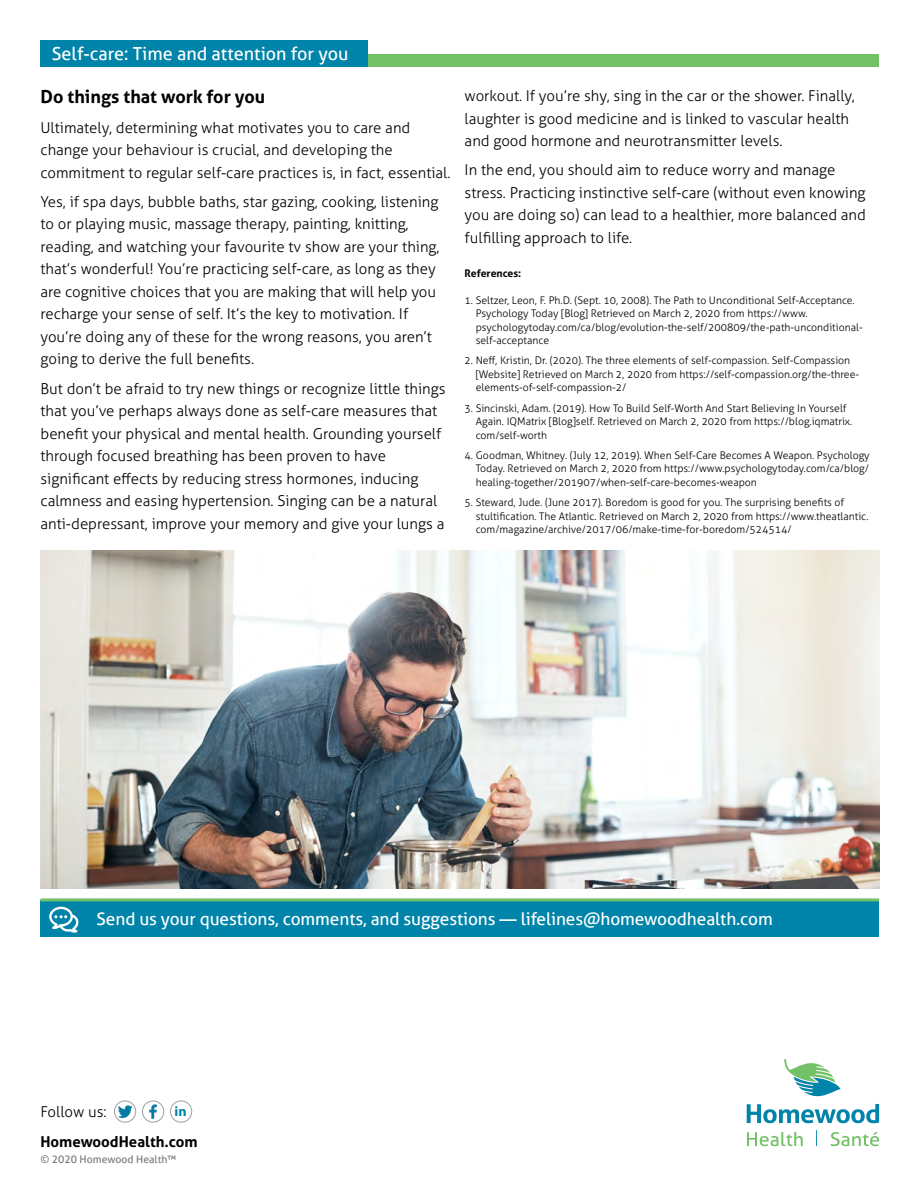
<style>
.page{position:relative;width:918px;height:1188px;background:#fff}
.page>*{position:absolute;margin:0;border:0;box-sizing:border-box;transform-origin:0 0}
.t1{font:18px "Aller";color:#fff}
.t2{font:700 18px "Aller";color:#000}
.t3{font:17.25px "Aller";letter-spacing:-.005em;color:#fff}
.t4{font:300 15px/22.5px "Aller";color:#000}
.t5{font:700 15px "Aller";color:#000}
.t6{font:700 14.1px "Myriad Pro";color:#0083a8}
.t7{font:300 10.5px/13.5px "Aller";color:#000}
.t8{font:10.5px "Aller";color:#797a7d}
.t9{font:700 10.5px "Aller";color:#000}
</style>
<div class="page">
<svg style="left:747px;top:1059px;width:132px;height:64px"></svg>
<svg style="left:747px;top:1132px;width:56px;height:14px"></svg>
<svg style="left:831px;top:1132px;width:48px;height:14px"></svg>
<svg style="left:816px;top:1130px;width:1px;height:16px"></svg>
<div style="left:52px;top:54px;width:827px;height:13px;background:#73c167"></div>
<div style="left:40px;top:40px;width:328px;height:27px;background:#0084a9"></div>
<img style="left:41px;top:551px;width:838px;height:337px">
<div style="left:40px;top:901px;width:839px;height:36px;background:#0084a9"></div>
<hr style="left:40px;top:898px;width:839px;height:3px;background:#73c167">
<svg style="left:49px;top:907px;width:30px;height:26px"></svg>
<img style="left:117px;top:1104px;width:16px;height:15px">
<div style="left:114px;top:1101px;width:22px;height:21px;border:1px solid #9d9fa2;border-radius:50%"></div>
<img style="left:142px;top:1101px;width:22px;height:21px;border-radius:11px">
<div style="left:142px;top:1101px;width:22px;height:21px;border:1px solid #9d9fa2;border-radius:50%"></div>
<div style="left:170px;top:1101px;width:22px;height:21px;border:1px solid #9d9fa2;border-radius:50%"></div>
<p class="t1" style="left:52px;top:43px;width:298px">Self-care: Time and attention for you</p>
<p class="t2" style="left:40px;top:86px;width:226px">Do things that work for you</p>
<p class="t4" style="left:40px;top:116px;width:412px">Ultimately, determining what motivates you to care and change your behaviour is crucial, and developing the commitment to regular self-care practices is, in fact, essential.</p>
<p class="t4" style="left:40px;top:190px;width:401px">Yes, if spa days, bubble baths, star gazing, cooking, listening to or playing music, massage therapy, painting, knitting, reading, and watching your favourite tv show are your thing, that’s wonderful! You’re practicing self-care, as long as they are cognitive choices that you are making that will help you recharge your sense of self. It’s the key to motivation. If you’re doing any of these for the wrong reasons, you aren’t going to derive the full benefits.</p>
<p class="t4" style="left:40px;top:377px;width:406px">But don’t be afraid to try new things or recognize little things that you’ve perhaps always done as self-care measures that benefit your physical and mental health. Grounding yourself through focused breathing has been proven to have significant effects by reducing stress hormones, inducing calmness and easing hypertension. Singing can be a natural anti-depressant, improve your memory and give your lungs a</p>
<p class="t4" style="left:465px;top:85px;width:392px">workout. If you’re shy, sing in the car or the shower. Finally, laughter is good medicine and is linked to vascular health and good hormone and neurotransmitter levels.</p>
<p class="t4" style="left:465px;top:159px;width:403px">In the end, you should aim to reduce worry and manage stress. Practicing instinctive self-care (without even knowing you are doing so) can lead to a healthier, more balanced and fulfilling approach to life.</p>
<p class="t9" style="left:465px;top:266px;width:58px">References:</p>
<p class="t7" style="left:476px;top:293px;width:389px;text-indent:-11px">1. Seltzer, Leon, F. Ph.D. (Sept. 10, 2008). The Path to Unconditional Self-Acceptance.<br>Psychology Today [Blog] Retrieved on March 2, 2020 from https://www. psychologytoday.com/ca/blog/evolution-the-self/200809/the-path-unconditional&shy;self-acceptance</p>
<p class="t7" style="left:476px;top:354px;width:385px;text-indent:-11px">2. Neff, Kristin, Dr. (2020). The three elements of self-compassion. Self-Compassion [Website] Retrieved on March 2, 2020 from https://self-compassion.org/the-three&shy;elements-of-self-compassion-2/</p>
<p class="t7" style="left:476px;top:401px;width:378px;text-indent:-11px">3. Sincinski, Adam. (2019). How To Build Self-Worth And Start Believing In Yourself<br>Again. IQMatrix [Blog]self. Retrieved on March 2, 2020 from https://blog.iqmatrix. com/self-worth</p>
<p class="t7" style="left:476px;top:448px;width:395px;text-align:justify;text-indent:-11px">4. Goodman, Whitney. (July 12, 2019). When Self-Care Becomes A Weapon. Psychology Today. Retrieved on March 2, 2020 from https://www.psychologytoday.com/ca/blog/ healing-together/201907/when-self-care-becomes-weapon</p>
<p class="t7" style="left:476px;top:496px;width:394px;text-indent:-11px">5. Steward, Jude. (June 2017). Boredom is good for you. The surprising benefits of stultification. The Atlantic. Retrieved on March 2, 2020 from https://www.theatlantic. com/magazine/archive/2017/06/make-time-for-boredom/524514/</p>
<p class="t3" style="left:97px;top:909px;width:678px">Send us your questions, comments, and suggestions — lifelines@homewoodhealth.com</p>
<p class="t4" style="left:40px;top:1101px;width:68px">Follow us:</p>
<p class="t6" style="left:175px;top:1102px;width:14px">in</p>
<p class="t5" style="left:40px;top:1132px;width:159px">HomewoodHealth.com</p>
<p class="t8" style="left:40px;top:1153px;width:137px">© 2020 Homewood Health™</p>
</div>
